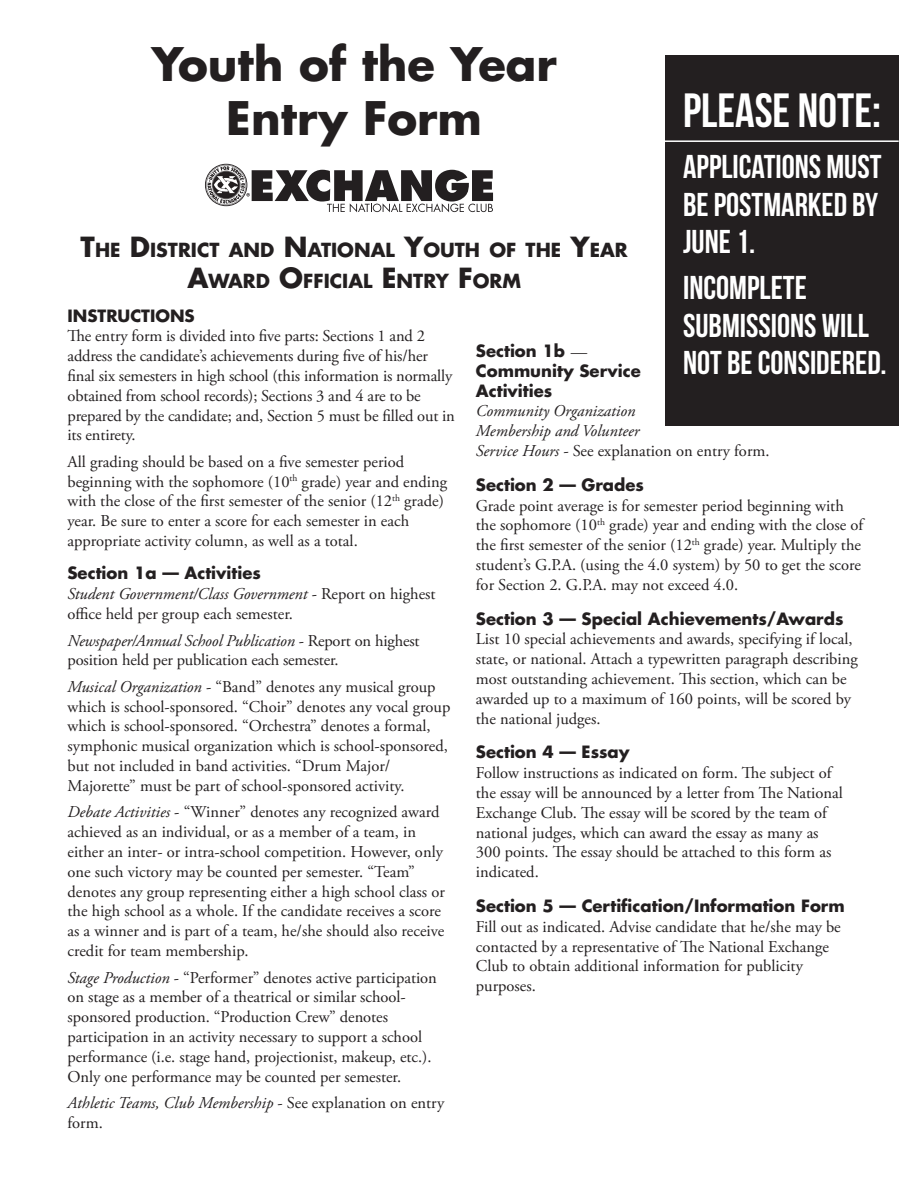
<style>
.page{position:relative;width:918px;height:1188px;background:#fff}
.page>*{position:absolute;margin:0;border:0;box-sizing:border-box;transform-origin:0 0}
.body{font:48px "Bebas Neue";color:#fff}
.t1{font:700 45px/54px "Futura";color:#231f20;text-align:center}
.body-2{font:33px/37.5px "Bebas Neue";color:#fff;text-align:justify}
.t2{font:700 18.9px/31.5px "Futura";color:#231f20;text-align:center}
.t3{font:16.5px/19.8px "Adobe Garamond Pro";color:#231f20}
.t4{font:700 16.5px/19.8px "Futura";color:#231f20}
.t5{font:italic 16.5px/19.8px "Adobe Garamond Pro";color:#231f20}
.s1{font-size:27px}
.s2{font-style:italic}
.s3{font-style:normal}
.s4{font-family:"Adobe Garamond Pro";font-weight:400}
</style>
<div class="page">
<svg style="left:205px;top:164px;width:288px;height:48px"></svg>
<div style="left:665px;top:56px;width:234px;height:370px;background:#231f20"></div>
<hr style="left:661px;top:140px;width:238px;height:2px;background:#fff">
<p class="t1" style="left:151px;top:36px;width:407px">Youth of the Year<br>Entry Form</p>
<p class="body" style="left:683px;top:84px;width:199px">PLEASE NOTE:</p>
<p class="body-2" style="left:683px;top:148px;width:200px">APPLICATIONS MUST BE POSTMARKED BY JUNE 1.</p>
<p class="body-2" style="left:683px;top:269px;width:205px;text-align:left">INCOMPLETE<br>SUBMISSIONS WILL<br>NOT BE CONSIDERED.</p>
<p class="t2" style="left:81px;top:233px;width:549px"><span class="s1">T</span>HE <span class="s1">D</span>ISTRICT AND <span class="s1">N</span>ATIONAL <span class="s1">Y</span>OUTH OF THE <span class="s1">Y</span>EAR<br><span class="s1">A</span>WARD <span class="s1">O</span>FFICIAL <span class="s1">E</span> NTRY <span class="s1">F</span>ORM</p>
<p class="t4" style="left:68px;top:305px;width:129px">INSTRUCTIONS</p>
<p class="t3" style="left:68px;top:327px;width:389px">The entry form is divided into five parts: Sections 1 and 2 address the candidate’s achievements during five of his/her final six semesters in high school (this information is normally obtained from school records); Sections 3 and 4 are to be prepared by the candidate; and, Section 5 must be filled out in its entirety.</p>
<p class="t3" style="left:68px;top:452px;width:381px">All grading should be based on a five semester period beginning with the sophomore (10<sup>th</sup> grade) year and ending with the close of the first semester of the senior (12<sup>th</sup> grade) year. Be sure to enter a score for each semester in each appropriate activity column, as well as a total.</p>
<p class="t4" style="left:68px;top:563px;width:195px">Section 1a — Activities</p>
<p class="t3" style="left:68px;top:585px;width:370px"><span class="s2">Student Government/Class Government</span> - Report on highest office held per group each semester.</p>
<p class="t3" style="left:68px;top:631px;width:354px"><span class="s2">Newspaper/Annual School Publication</span> - Report on highest position held per publication each semester.</p>
<p class="t3" style="left:68px;top:677px;width:384px"><span class="s2">Musical Organization</span> - “Band” denotes any musical group which is school-sponsored. “Choir” denotes any vocal group which is school-sponsored. “Orchestra” denotes a formal, symphonic musical organization which is school-sponsored, but not included in band activities. “Drum Major/ Majorette” must be part of school-sponsored activity.</p>
<p class="t3" style="left:68px;top:803px;width:379px"><span class="s2">Debate Activities</span> - “Winner” denotes any recognized award achieved as an individual, or as a member of a team, in either an inter- or intra-school competition. However, only one such victory may be counted per semester. “Team” denotes any group representing either a high school class or the high school as a whole. If the candidate receives a score as a winner and is part of a team, he/she should also receive credit for team membership.</p>
<p class="t3" style="left:68px;top:968px;width:371px"><span class="s2">Stage Production</span> - “Performer” denotes active participation on stage as a member of a theatrical or similar school&shy;sponsored production. “Production Crew” denotes participation in an activity necessary to support a school performance (i.e. stage hand, projectionist, makeup, etc.).<br>Only one performance may be counted per semester.</p>
<p class="t5" style="left:68px;top:1093px;width:378px">Athletic Teams, Club Membership <span class="s3">- See explanation on entry form.</span></p>
<p class="t4" style="left:476px;top:340px;width:166px">Section 1b <span class="s4">—<br></span>Community Service<br>Activities</p>
<p class="t5" style="left:476px;top:402px;width:295px">Community Organization<br>Membership and Volunteer<br>Service Hours - <span class="s3">See explanation on entry form.</span></p>
<p class="t4" style="left:476px;top:474px;width:170px">Section 2 — Grades</p>
<p class="t3" style="left:476px;top:496px;width:389px">Grade point average is for semester period beginning with the sophomore (10<sup>th</sup> grade) year and ending with the close of the first semester of the senior (12<sup>th</sup> grade) year. Multiply the student’s G.P.A. (using the 4.0 system) by 50 to get the score for Section 2. G.P.A. may not exceed 4.0.</p>
<p class="t4" style="left:476px;top:608px;width:369px">Section 3 — Special Achievements/Awards</p>
<p class="t3" style="left:476px;top:630px;width:383px">List 10 special achievements and awards, specifying if local, state, or national. Attach a typewritten paragraph describing most outstanding achievement. This section, which can be awarded up to a maximum of 160 points, will be scored by the national judges.</p>
<p class="t4" style="left:476px;top:742px;width:155px">Section 4 — Essay</p>
<p class="t3" style="left:476px;top:764px;width:369px">Follow instructions as indicated on form. The subject of the essay will be announced by a letter from The National Exchange Club. The essay will be scored by the team of national judges, which can award the essay as many as 300 points. The essay should be attached to this form as indicated.</p>
<p class="t4" style="left:476px;top:895px;width:370px">Section 5 — Certification/Information Form</p>
<p class="t3" style="left:476px;top:917px;width:366px">Fill out as indicated. Advise candidate that he/she may be contacted by a representative of The National Exchange Club to obtain additional information for publicity purposes.</p>
</div>
